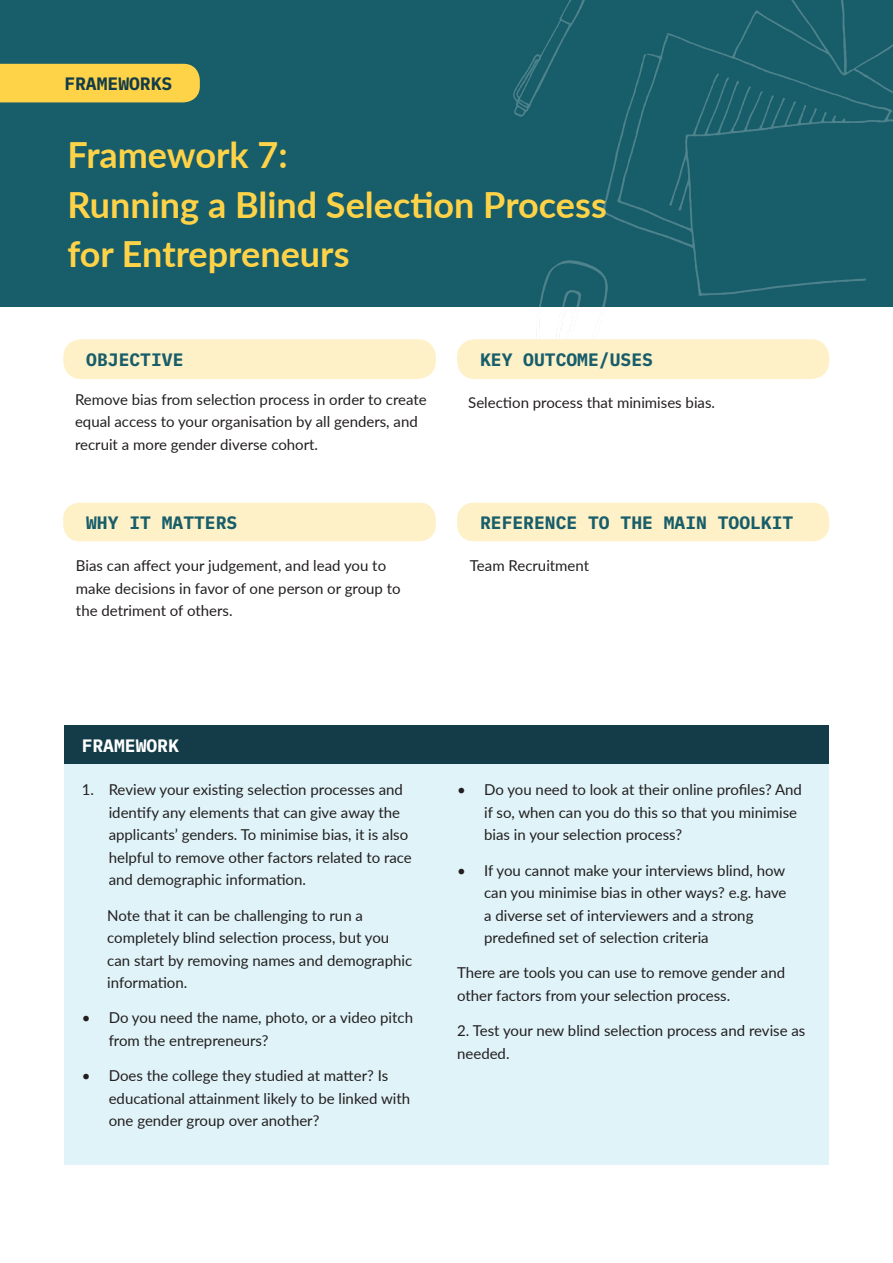
<style>
.page{position:relative;width:893px;height:1263px;background:#fff}
.page>*{position:absolute;margin:0;border:0;box-sizing:border-box;transform-origin:0 0}
.Heading_1{font:700 36px/49.5px "Lato";color:#ffd348}
.Heading_2__Captions{font:700 18px "IBM Plex Mono";color:#175d6a}
.Heading_2__Captions-2{font:700 18px "IBM Plex Mono";color:#133c48}
.Heading_2__Captions-3{font:700 18px "IBM Plex Mono";color:#fff}
.Body_Copy__Black{font:15px/22.5px "Lato";color:#231f20}
</style>
<div class="page">
<div style="left:0;top:0;width:893px;height:307px;background:#175d6a"></div>
<img style="left:513px;top:0;width:380px;height:378px">
<div style="left:457px;top:339px;width:372px;height:40px;background:#fef0c7;border-radius:18px"></div>
<div style="left:63px;top:339px;width:373px;height:40px;background:#fef0c7;border-radius:18px"></div>
<div style="left:63px;top:503px;width:373px;height:38px;background:#fef0c7;border-radius:17px"></div>
<div style="left:457px;top:503px;width:372px;height:38px;background:#fef0c7;border-radius:17px"></div>
<div style="left:0;top:64px;width:200px;height:38px;background:#ffd348"></div>
<div style="left:64px;top:755px;width:764px;height:410px;background:#dff3f8"></div>
<div style="left:64px;top:725px;width:764px;height:38px;background:#133c48"></div>
<p class="Heading_2__Captions-2" style="left:64px;top:69px;width:109px">FRAMEWORKS</p>
<p class="Heading_1" style="left:67px;top:129px;width:541px">Framework 7:<br>Running a Blind Selection Process for Entrepreneurs</p>
<p class="Heading_2__Captions" style="left:86px;top:345px;width:99px">OBJECTIVE</p>
<p class="Heading_2__Captions" style="left:480px;top:345px;width:174px">KEY OUTCOME/USES</p>
<p class="Body_Copy__Black" style="left:75px;top:387px;width:353px">Remove bias from selection process in order to create equal access to your organisation by all genders, and recruit a more gender diverse cohort.</p>
<p class="Body_Copy__Black" style="left:468px;top:390px;width:248px">Selection process that minimises bias.</p>
<p class="Heading_2__Captions" style="left:86px;top:508px;width:153px">WHY IT MATTERS</p>
<p class="Body_Copy__Black" style="left:76px;top:554px;width:326px">Bias can affect your judgement, and lead you to make decisions in favor of one person or group to the detriment of others.</p>
<p class="Heading_2__Captions" style="left:480px;top:508px;width:315px">REFERENCE TO THE MAIN TOOLKIT</p>
<p class="Body_Copy__Black" style="left:470px;top:554px;width:121px">Team Recruitment</p>
<p class="Heading_2__Captions-3" style="left:82px;top:731px;width:99px">FRAMEWORK</p>
<p class="Body_Copy__Black" style="left:109px;top:778px;width:305px;text-indent:-27px">1. Review your existing selection processes and identify any elements that can give away the applicants’ genders. To minimise bias, it is also helpful to remove other factors related to race and demographic information.</p>
<p class="Body_Copy__Black" style="left:107px;top:903px;width:307px">Note that it can be challenging to run a completely blind selection process, but you can start by removing names and demographic information.</p>
<p class="Body_Copy__Black" style="left:109px;top:1006px;width:306px;text-indent:-27px">• Do you need the name, photo, or a video pitch from the entrepreneurs?</p>
<p class="Body_Copy__Black" style="left:109px;top:1064px;width:303px;text-indent:-27px">• Does the college they studied at matter? Is educational attainment likely to be linked with one gender group over another?</p>
<p class="Body_Copy__Black" style="left:484px;top:778px;width:319px;text-indent:-27px">• Do you need to look at their online profiles? And if so, when can you do this so that you minimise bias in your selection process?</p>
<p class="Body_Copy__Black" style="left:484px;top:858px;width:304px;text-indent:-27px">• If you cannot make your interviews blind, how can you minimise bias in other ways? e.g. have a diverse set of interviewers and a strong predefined set of selection criteria</p>
<p class="Body_Copy__Black" style="left:457px;top:961px;width:330px">There are tools you can use to remove gender and other factors from your selection process.</p>
<p class="Body_Copy__Black" style="left:457px;top:1019px;width:350px">2. Test your new blind selection process and revise as needed.</p>
</div>
